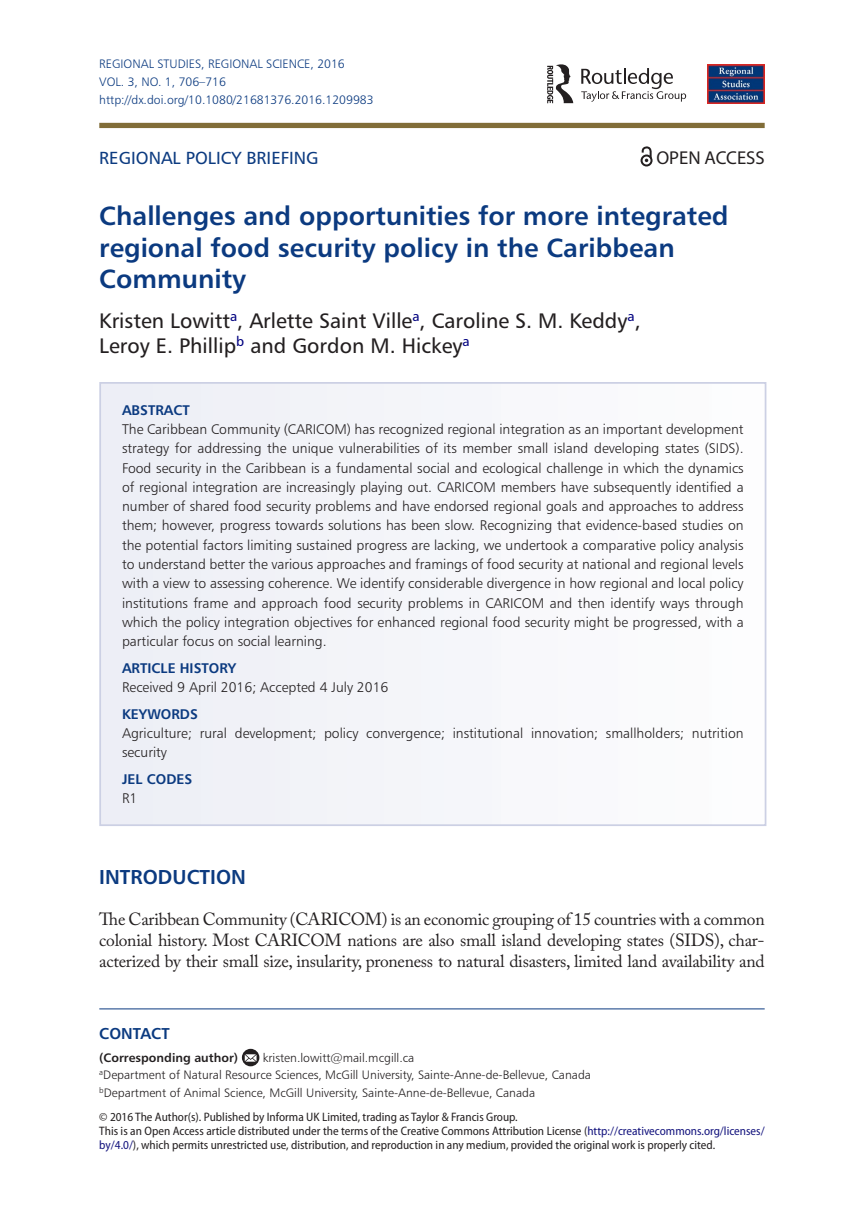
<style>
.page{position:relative;width:864px;height:1231px;background:#fff}
.page>*{position:absolute;margin:0;border:0;box-sizing:border-box;transform-origin:0 0}
.t1{font:26.25px/31.5px "Humanist 777 BT Bold B";color:#0b3a80}
.t2{font:21px/25.2px "Humanist 777 BT Roman B";color:#231f20}
.t3{font:20.12px "Humanist 777 BT Bold B";color:#0b3a80}
.t4{font:18.72px "Myriad Pro";color:#231f20}
.t5{font:17.5px/21px "Adobe Caslon Pro";letter-spacing:-.015em;color:#231f20;text-align:justify}
.t6{font:17.5px "Humanist 777 BT Roman B";color:#0b3a80}
.t7{font:15.75px "Humanist 777 BT Bold B";color:#0b3a80}
.t8{font:14px/19.2px "Humanist 777 BT Light B";color:#231f20;text-align:justify}
.t9{font:14px "Humanist 777 BT Bold B";color:#0b3a80}
.t10{font:semi-condensed 12.25px/14px "Myriad Pro";color:#231f20}
.t11{font:12.25px/17.5px "Humanist 777 BT Light B";color:#231f20}
.t12{font:12.25px/17.5px "Humanist 777 BT Light B";color:#0b3a80}
.t13{font:12.25px "Humanist 777 BT Bold B";color:#231f20}
.s1{color:#14147e}
</style>
<div class="page">
<div style="left:99px;top:123px;width:665px;height:5px;background:#816d38"></div>
<div style="left:100px;top:383px;width:665px;height:442px;background:#f4f6fa"></div>
<div style="left:99px;top:382px;width:667px;height:444px;border:2px solid #ccd0e4"></div>
<hr style="left:99px;top:1008px;width:665px;height:1px;background:#0b3a80">
<svg style="left:242px;top:1048px;width:17px;height:18px"></svg>
<svg style="left:245px;top:1054px;width:11px;height:7px"></svg>
<svg style="left:581px;top:68px;width:104px;height:34px"></svg>
<svg style="left:547px;top:64px;width:26px;height:39px"></svg>
<img style="left:707px;top:64px;width:57px;height:39px">
<svg style="left:640px;top:146px;width:12px;height:20px"></svg>
<p class="t12" style="left:99px;top:55px;width:276px">Regional Studies, Regional Science, 2016<br>VOL. 3, NO. 1, 706–716 http://dx.doi.org/10.1080/21681376.2016.1209983</p>
<p class="t6" style="left:99px;top:147px;width:221px">REGIONAL POLICY BRIEFING</p>
<h3 class="t4" style="left:656px;top:146px;width:110px">OPEN ACCESS</h3>
<h1 class="t1" style="left:99px;top:199px;width:630px">Challenges and opportunities for more integrated regional food security policy in the Caribbean<br>Community</h1>
<h2 class="t2" style="left:99px;top:308px;width:542px">Kristen Lowitt<sup>a</sup>, Arlette Saint Ville<sup>a</sup>, Caroline S. M. Keddy<sup>a</sup>,<br>Leroy E. Phillip<sup>b</sup> and Gordon M. Hickey<sup>a</sup></h2>
<p class="t9" style="left:122px;top:401px;width:69px">ABSTRACT</p>
<p class="t8" style="left:122px;top:419px;width:623px">The Caribbean Community (CARICO M) has recognized regional integration as an important development strategy for addressing the unique vulnerabilities of its member small island developing states (SIDS).<br>Food security in the Caribbean is a fundamental social and ecological challenge in which the dynamics of regional integration are increasingly playing out. CARICO M members have subsequently identified a number of shared food security problems and have endorsed regional goals and approaches to address them; however, progress towards solutions has been slow. Recognizing that evidence-based studies on the potential factors limiting sustained progress are lacking, we undertook a comparative policy analysis to understand better the various approaches and framings of food security at national and regional levels with a view to assessing coherence. We identify considerable divergence in how regional and local policy institutions frame and approach food security problems in CARICO M and then identify ways through which the policy integration objectives for enhanced regional food security might be progressed, with a particular focus on social learning.</p>
<p class="t9" style="left:122px;top:659px;width:116px">ARTICLE HISTORY</p>
<p class="t8" style="left:122px;top:677px;width:268px">Received 9 April 2016; Accepted 4 July 2016</p>
<p class="t9" style="left:122px;top:705px;width:77px">KEYWORDS</p>
<p class="t8" style="left:122px;top:723px;width:622px">Agriculture; rural development; policy convergence; institutional innovation; smallholders; nutrition security</p>
<p class="t9" style="left:122px;top:770px;width:72px">JEL CODES</p>
<p class="t8" style="left:122px;top:788px;width:17px">R1</p>
<h3 class="t3" style="left:99px;top:864px;width:148px">INTRODUCTION</h3>
<p class="t5" style="left:99px;top:908px;width:666px">The Caribbean Community (CARICOM) is an economic grouping of 15 countries with a common colonial history. Most CARICOM nations are also small island developing states (SIDS), char&shy;acterized by their small size, insularity, proneness to natural disasters, limited land availability and</p>
<p class="t7" style="left:99px;top:1023px;width:72px">CONTACT</p>
<p class="t13" style="left:99px;top:1049px;width:140px">(Corresponding author)</p>
<p class="t11" style="left:99px;top:1048px;width:493px;text-indent:163px">kristen.lowitt@mail.mcgill.ca<br><sup>a</sup>Department of N atural Resource Sciences, McGill U niversity, Sainte-Anne-de-Bellevue, Canada <sup>b</sup>Department of Animal Science, McGill U niversity, Sainte-Anne-de-Bellevue, Canada</p>
<p class="t10" style="left:99px;top:1109px;width:666px">© 2016 The Author(s). Published by Informa UK Limited, trading as Taylor &amp; Francis Group.<br>This is an Open Access article distributed under the terms of the Creative Commons Attribution License (<span class="s1">http://creativecommons.org/licenses/ by/4.0/</span>), which permits unrestricted use, distribution, and reproduction in any medium, provided the original work is properly cited.</p>
</div>
